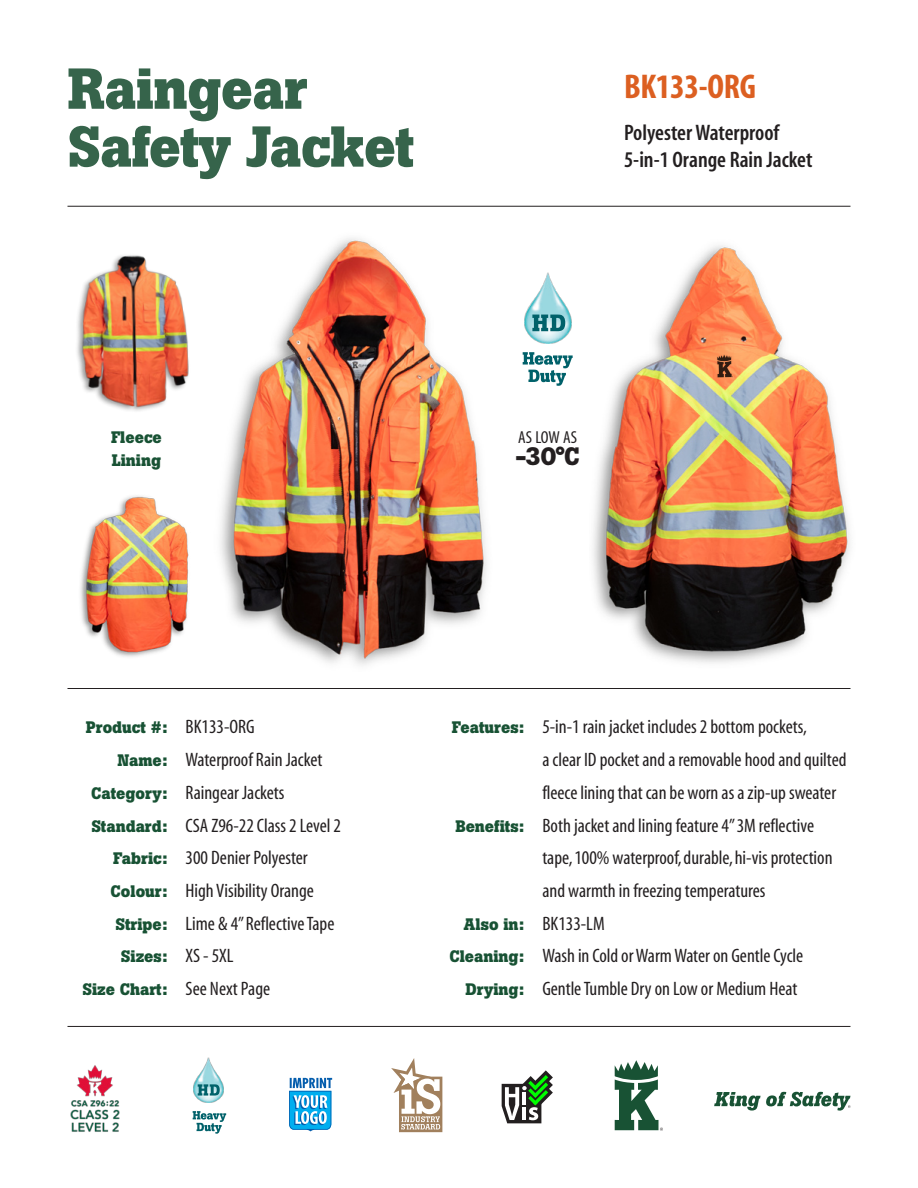
<style>
.page{position:relative;width:918px;height:1188px;background:#fff}
.page>*{position:absolute;margin:0;border:0;box-sizing:border-box;transform-origin:0 0}
.t1{font:700 57px "Boton";letter-spacing:-.01em;color:#36644b}
.t2{font:700 condensed 34.5px "Myriad";letter-spacing:-.01em;color:#dc5f21}
.t3{font:700 24.9px "Boton";color:#231f20}
.t4{font:600 condensed 22.5px "Myriad";color:#231f20}
.t5{font:condensed 19.5px "Myriad";color:#231f20}
.t6{font:condensed 17.4px "Myriad";letter-spacing:-.005em;color:#231f20}
.t7{font:700 16.5px "Boton";color:#185234}
.s1{font-family:"Myriad";font-weight:400;font-stretch:condensed;font-size:19.5px;color:#231f20}
.s2{font-family:"Boton";font-weight:700;font-stretch:normal;font-size:16.5px;color:#185234}
</style>
<div class="page">
<img style="left:220px;top:238px;width:267px;height:427px">
<img style="left:593px;top:245px;width:257px;height:418px">
<hr style="left:68px;top:206px;width:782px;height:1px;background:#231f20">
<hr style="left:68px;top:688px;width:782px;height:1px;background:#231f20">
<hr style="left:68px;top:1026px;width:782px;height:1px;background:#231f20">
<img style="left:479px;top:238px;width:140px;height:158px">
<img style="left:524px;top:272px;width:47px;height:67px">
<svg style="left:532px;top:315px;width:33px;height:16px"></svg>
<img style="left:509px;top:339px;width:76px;height:57px">
<svg style="left:523px;top:352px;width:50px;height:34px"></svg>
<img style="left:70px;top:1065px;width:50px;height:67px">
<svg style="left:502px;top:1070px;width:51px;height:53px"></svg>
<svg style="left:714px;top:1092px;width:136px;height:19px"></svg>
<svg style="left:615px;top:1060px;width:48px;height:71px"></svg>
<svg style="left:391px;top:1058px;width:51px;height:74px"></svg>
<svg style="left:289px;top:1078px;width:43px;height:53px"></svg>
<img style="left:151px;top:1025px;width:117px;height:70px">
<img style="left:193px;top:1057px;width:30px;height:42px">
<svg style="left:198px;top:1084px;width:22px;height:12px"></svg>
<img style="left:192px;top:1099px;width:35px;height:21px">
<svg style="left:193px;top:1111px;width:33px;height:23px"></svg>
<img style="left:80px;top:495px;width:109px;height:162px">
<img style="left:77px;top:255px;width:112px;height:156px">
<img style="left:712px;top:350px;width:26px;height:32px">
<svg style="left:717px;top:355px;width:16px;height:22px"></svg>
<p class="t1" style="left:68px;top:69px;width:242px">Raingear</p>
<p class="t1" style="left:68px;top:126px;width:348px">Safety Jacket</p>
<p class="t2" style="left:624px;top:74px;width:133px">BK133-ORG</p>
<p class="t4" style="left:624px;top:124px;width:157px">Polyester Waterproof</p>
<p class="t4" style="left:624px;top:151px;width:190px">5-in-1 Orange Rain Jacket</p>
<p class="t7" style="left:111px;top:432px;width:52px">Fleece</p>
<p class="t7" style="left:112px;top:454px;width:51px">Lining</p>
<p class="t7" style="left:86px;top:722px;width:170px">Product #: <span class="s1">BK133-ORG</span></p>
<p class="t5" style="left:117px;top:753px;width:207px"><span class="s2">Name:</span> Waterproof Rain Jacket</p>
<p class="t5" style="left:91px;top:785px;width:195px"><span class="s2">Category:</span> Raingear Jackets</p>
<p class="t5" style="left:91px;top:818px;width:251px"><span class="s2">Standard:</span> CSA Z96-22 Class 2 Level 2</p>
<p class="t5" style="left:113px;top:851px;width:196px"><span class="s2">Fabric:</span> 300 Denier Polyester</p>
<p class="t5" style="left:111px;top:884px;width:205px"><span class="s2">Colour:</span> High Visibility Orange</p>
<p class="t5" style="left:115px;top:916px;width:221px"><span class="s2">Stripe:</span> Lime &amp; 4” Reflective Tape</p>
<p class="t7" style="left:121px;top:951px;width:114px">Sizes: <span class="s1">XS - 5XL</span></p>
<p class="t5" style="left:82px;top:982px;width:189px"><span class="s2">Size Chart:</span> See Next Page</p>
<p class="t6" style="left:518px;top:431px;width:60px">AS LOW AS</p>
<p class="t3" style="left:516px;top:448px;width:65px">-30°C</p>
<p class="t5" style="left:452px;top:720px;width:357px"><span class="s2">Features:</span> 5-in-1 rain jacket includes 2 bottom pockets,</p>
<p class="t5" style="left:542px;top:753px;width:306px">a clear ID pocket and a removable hood and quilted</p>
<p class="t5" style="left:542px;top:785px;width:295px">fleece lining that can be worn as a zip-up sweater</p>
<p class="t5" style="left:455px;top:818px;width:360px"><span class="s2">Benefits:</span> Both jacket and lining feature 4” 3M reflective</p>
<p class="t5" style="left:542px;top:851px;width:292px">tape, 100% waterproof, durable, hi-vis protection</p>
<p class="t5" style="left:542px;top:884px;width:225px">and warmth in freezing temperatures</p>
<p class="t5" style="left:464px;top:916px;width:142px"><span class="s2">Also in:</span> BK133-LM</p>
<p class="t5" style="left:450px;top:949px;width:355px"><span class="s2">Cleaning:</span> Wash in Cold or Warm Water on Gentle Cycle</p>
<p class="t5" style="left:465px;top:982px;width:333px"><span class="s2">Drying:</span> Gentle Tumble Dry on Low or Medium Heat</p>
</div>
